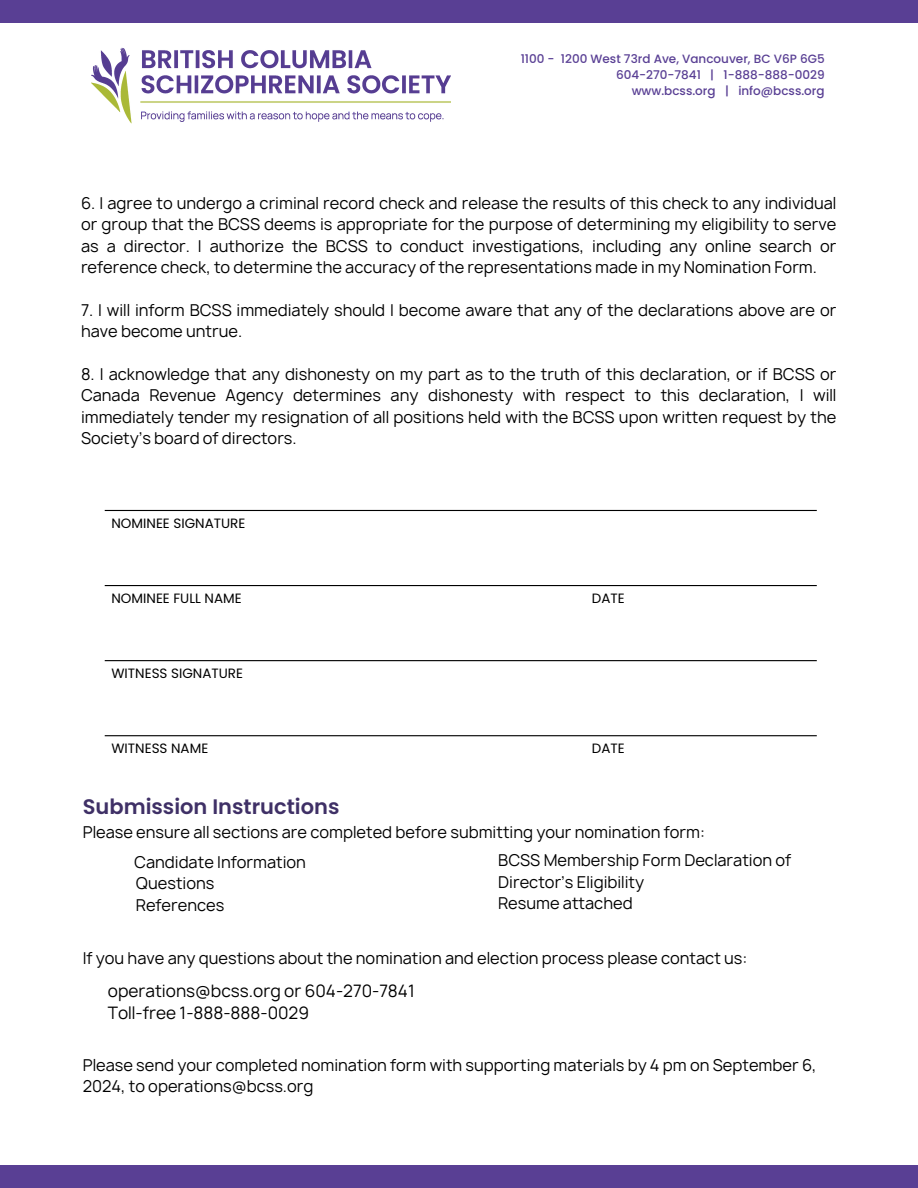
<style>
.page{position:relative;width:918px;height:1188px;background:#fff}
.page>*{position:absolute;margin:0;border:0;box-sizing:border-box;transform-origin:0 0}
.t1{font:600 21px "Poppins";color:#3f3066}
.t2{font:16.5px/22.5px "Manrope";color:#000}
.t3{font:15.75px/21.3px "Manrope";color:#000}
.t4{font:13.5px "Poppins";color:#000}
.t5{font:500 12px "Poppins";color:#593f94}
</style>
<div class="page">
<div style="left:0;top:1165px;width:918px;height:23px;background:#593f94"></div>
<div style="left:0;top:0;width:918px;height:22px;background:#593f94"></div>
<img style="left:92px;top:47px;width:359px;height:77px">
<hr style="left:105px;top:585px;width:712px;height:1px;background:#000">
<hr style="left:105px;top:735px;width:712px;height:1px;background:#000">
<hr style="left:105px;top:660px;width:712px;height:1px;background:#000">
<hr style="left:105px;top:510px;width:712px;height:1px;background:#000">
<p class="t5" style="left:521px;top:50px;width:305px">1100 - 1200 West 73rd Ave, Vancouver, BC V6P 6G5</p>
<p class="t5" style="left:616px;top:66px;width:210px">604-270-7841 | 1-888-888-0029</p>
<p class="t5" style="left:632px;top:82px;width:195px">www.bcss.org | info@bcss.org</p>
<h1 class="t3" style="left:81px;top:192px;width:757px;text-align:justify">6. I agree to undergo a criminal record check and release the results of this check to any individual or group that the BCSS deems is appropriate for the purpose of determining my eligibility to serve as a director. I authorize the BCSS to conduct investigations, including any online search or reference check, to determine the accuracy of the representations made in my Nomination Form.</h1>
<h1 class="t3" style="left:81px;top:299px;width:757px">7. I will inform BCSS immediately should I become aware that any of the declarations above are or have become untrue.</h1>
<h1 class="t3" style="left:81px;top:363px;width:757px;text-align:justify">8. I acknowledge that any dishonesty on my part as to the truth of this declaration, or if BCSS or Canada Revenue Agency determines any dishonesty with respect to this declaration, I will immediately tender my resignation of all positions held with the BCSS upon written request by the Society’s board of directors.</h1>
<h2 class="t4" style="left:111px;top:514px;width:135px">NOMINEE SIGNATURE</h2>
<h2 class="t4" style="left:111px;top:589px;width:132px">NOMINEE FULL NAME</h2>
<h2 class="t4" style="left:592px;top:589px;width:34px">DATE</h2>
<h2 class="t4" style="left:111px;top:664px;width:133px">WITNESS SIGNATURE</h2>
<h2 class="t4" style="left:111px;top:739px;width:98px">WITNESS NAME</h2>
<h2 class="t4" style="left:592px;top:739px;width:34px">DATE</h2>
<h1 class="t1" style="left:83px;top:792px;width:258px">Submission Instructions</h1>
<h1 class="t3" style="left:83px;top:821px;width:624px">Please ensure all sections are completed before submitting your nomination form:</h1>
<h1 class="t3" style="left:134px;top:851px;width:173px">Candidate Information<br>Questions<br>References</h1>
<h1 class="t3" style="left:498px;top:850px;width:294px">BCSS Membership Form Declaration of<br>Director’s Eligibility<br>Resume attached</h1>
<h1 class="t3" style="left:83px;top:948px;width:666px">If you have any questions about the nomination and election process please contact us:</h1>
<h1 class="t2" style="left:108px;top:979px;width:308px">operations@bcss.org or 604-270-7841<br>Toll-free 1-888-888-0029</h1>
<h1 class="t3" style="left:83px;top:1054px;width:735px">Please send your completed nomination form with supporting materials by 4 pm on September 6,<br>2024, to operations@bcss.org</h1>
</div>
